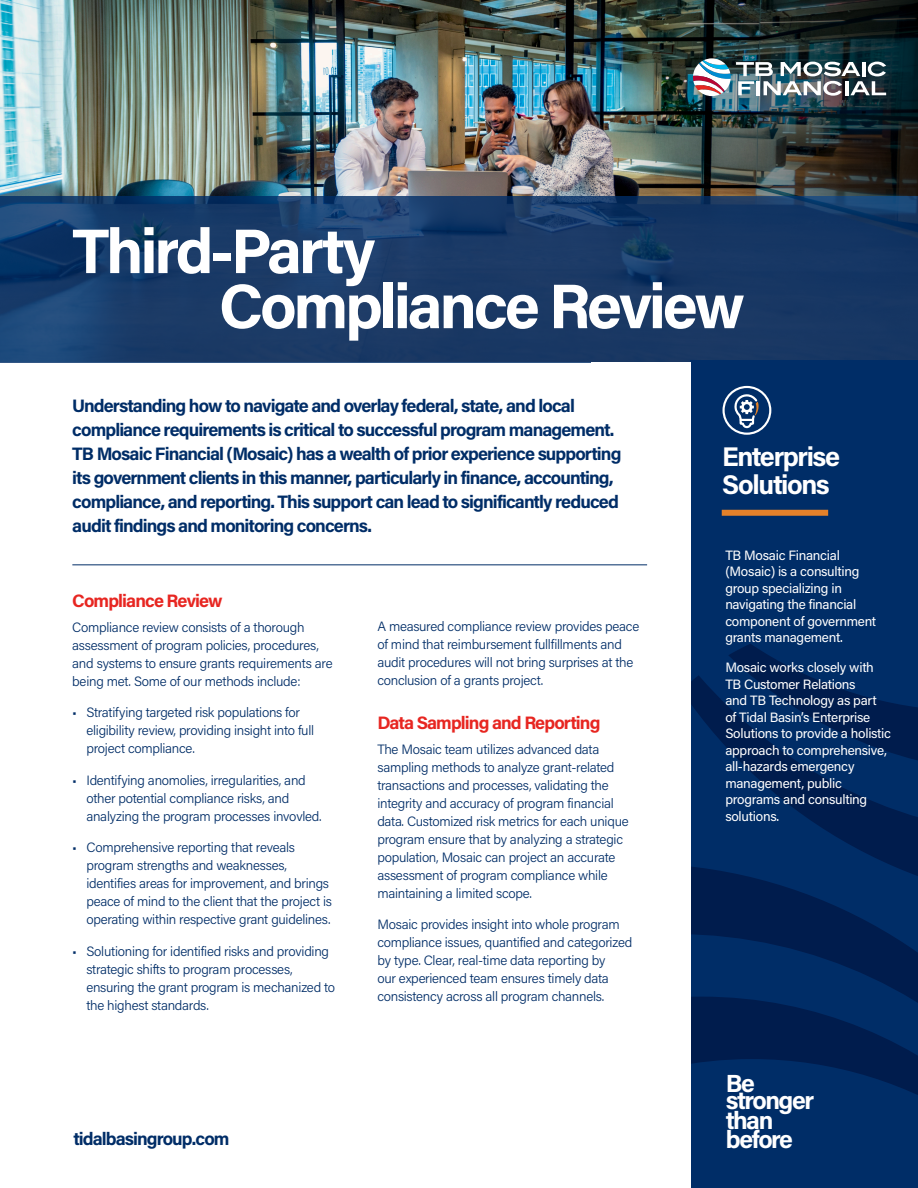
<style>
.page{position:relative;width:918px;height:1188px;background:#fff}
.page>*{position:absolute;margin:0;border:0;box-sizing:border-box;transform-origin:0 0}
.t1{font:700 63px/55.1px "Acumin Pro";letter-spacing:-.05em;color:#fff}
.t2{font:700 27px/28.5px "Acumin Pro";letter-spacing:-.05em;color:#fff}
.t3{font:700 24.75px/18.8px "Acumin Pro";letter-spacing:-.06em;color:#fff}
.t4{font:700 18px/24px "Acumin Pro";letter-spacing:-.05em;color:#002d67}
.t5{font:700 18px "Acumin Pro";letter-spacing:-.05em;color:#e72621}
.t6{font:300 13.5px/18px "Acumin Pro";letter-spacing:-.02em;color:#002d67}
.t7{font:13.5px/16.5px "Acumin Pro";letter-spacing:-.02em;color:#fff}
</style>
<div class="page">
<img style="left:0;top:0;width:613px;height:196px">
<img style="left:613px;top:0;width:305px;height:196px">
<svg style="left:0;top:196px;width:918px;height:166px;background:#183a67"></svg>
<div style="left:691px;top:361px;width:227px;height:827px;background:#002d67"></div>
<svg style="left:691px;top:907px;width:227px;height:90px"></svg>
<svg style="left:691px;top:997px;width:227px;height:98px"></svg>
<svg style="left:691px;top:675px;width:227px;height:232px"></svg>
<svg style="left:728px;top:644px;width:190px;height:130px"></svg>
<hr style="left:72px;top:565px;width:575px;height:1px;background:#002d67">
<img style="left:693px;top:58px;width:193px;height:38px">
<svg style="left:723px;top:386px;width:48px;height:49px"></svg>
<div style="left:722px;top:510px;width:106px;height:6px;background:#e4812a"></div>
<h1 class="t1" style="left:219px;top:221px;width:528px;text-indent:-146px">Third-Party<br>Compliance Review</h1>
<p class="t4" style="left:72px;top:393px;width:551px">Understanding how to navigate and overlay federal, state, and local compliance requirements is critical to successful program management.<br>TB Mosaic Financial (Mosaic) has a wealth of prior experience supporting its government clients in this manner, particularly in finance, accounting, compliance, and reporting. This support can lead to significantly reduced audit findings and monitoring concerns.</p>
<h3 class="t5" style="left:72px;top:588px;width:152px">Compliance Review</h3>
<p class="t6" style="left:72px;top:618px;width:262px">Compliance review consists of a thorough assessment of program policies, procedures, and systems to ensure grants requirements are being met. Some of our methods include:</p>
<p class="t6" style="left:86px;top:703px;width:229px;text-indent:-14px">• Stratifying targeted risk populations for eligibility review, providing insight into full project compliance.</p>
<p class="t6" style="left:86px;top:771px;width:237px;text-indent:-14px">• Identifying anomolies, irregularities, and other potential compliance risks, and analyzing the program processes invovled.</p>
<p class="t6" style="left:86px;top:838px;width:247px;text-indent:-14px">• Comprehensive reporting that reveals program strengths and weaknesses, identifies areas for improvement, and brings peace of mind to the client that the project is operating within respective grant guidelines.</p>
<p class="t6" style="left:86px;top:942px;width:250px;text-indent:-14px">• Solutioning for identified risks and providing strategic shifts to program processes, ensuring the grant program is mechanized to the highest standards.</p>
<p class="t6" style="left:377px;top:617px;width:263px">A measured compliance review provides peace of mind that reimbursement fullfillments and audit procedures will not bring surprises at the conclusion of a grants project.</p>
<h3 class="t5" style="left:377px;top:710px;width:225px">Data Sampling and Reporting</h3>
<p class="t6" style="left:377px;top:739px;width:253px">The Mosaic team utilizes advanced data sampling methods to analyze grant-related transactions and processes, validating the integrity and accuracy of program financial data. Customized risk metrics for each unique program ensure that by analyzing a strategic population, Mosaic can project an accurate assessment of program compliance while maintaining a limited scope.</p>
<p class="t6" style="left:377px;top:915px;width:256px">Mosaic provides insight into whole program compliance issues, quantified and categorized by type. Clear, real-time data reporting by<br>our experienced team ensures timely data consistency across all program channels.</p>
<h3 class="t4" style="left:73px;top:1126px;width:158px">tidalbasingroup.com</h3>
<h2 class="t2" style="left:722px;top:441px;width:120px">Enterprise<br>Solutions</h2>
<p class="t7" style="left:725px;top:546px;width:152px">TB Mosaic Financial (Mosaic) is a consulting group specializing in navigating the financial component of government grants management.</p>
<p class="t7" style="left:725px;top:659px;width:167px">Mosaic works closely with<br>TB Customer Relations<br>and TB Technology as part of Tidal Basin’s Enterprise<br>Solutions to provide a holistic approach to comprehensive, all-hazards emergency management, public programs and consulting solutions.</p>
<h3 class="t3" style="left:726px;top:1073px;width:90px">Be stronger than before</h3>
</div>
